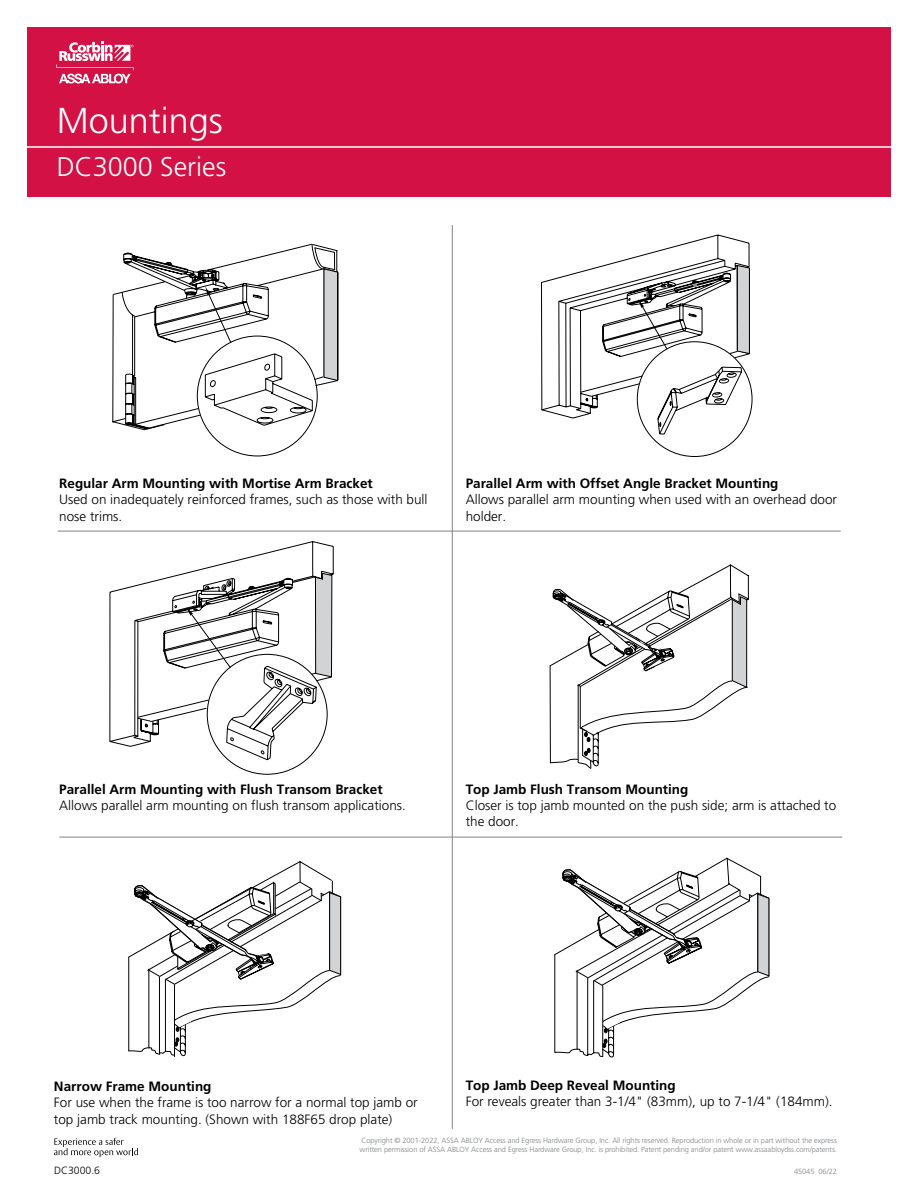
<style>
.page{position:relative;width:918px;height:1188px;background:#fff}
.page>*{position:absolute;margin:0;border:0;box-sizing:border-box;transform-origin:0 0}
.t1{font:300 36px "Frutiger LT Pro";color:#fff}
.t2{font:300 27px "Frutiger LT Pro";color:#fff}
.t3{font:300 13.5px/16.2px "Frutiger LT Pro";color:#000}
.t4{font:700 13.5px "Frutiger LT Pro";color:#000}
.t5{font:300 10.5px "Frutiger LT Pro";color:#000}
.t6{font:300 7.5px/9px "A1 AB+PGRPII+Frutiger LT Pro";letter-spacing:-.01em;color:#808285}
.t7{font:300 7.5px "A1 BF+PGRPII+Frutiger LT Pro";letter-spacing:-.01em;color:#808285}
</style>
<div class="page">
<svg style="left:54px;top:1138px;width:84px;height:19px"></svg>
<div style="left:27px;top:27px;width:864px;height:169px;background:#d31145"></div>
<hr style="left:13px;top:146px;width:891px;height:2px;background:#fff">
<svg style="left:56px;top:42px;width:78px;height:42px"></svg>
<svg style="left:113px;top:244px;width:226px;height:213px"></svg>
<svg style="left:541px;top:235px;width:212px;height:222px"></svg>
<svg style="left:109px;top:541px;width:225px;height:220px"></svg>
<svg style="left:138px;top:573px;width:194px;height:158px"></svg>
<svg style="left:549px;top:564px;width:200px;height:205px"></svg>
<svg style="left:128px;top:860px;width:214px;height:197px"></svg>
<svg style="left:554px;top:857px;width:215px;height:200px"></svg>
<hr style="left:452px;top:225px;width:1px;height:904px;background:#808285">
<hr style="left:58px;top:531px;width:783px;height:1px;background:#808285">
<hr style="left:59px;top:837px;width:783px;height:1px;background:#808285">
<h1 class="t1" style="left:57px;top:99px;width:168px">Mountings</h1>
<h2 class="t2" style="left:57px;top:151px;width:171px">DC3000 Series</h2>
<p class="t4" style="left:59px;top:475px;width:315px">Regular Arm Mounting with Mortise Arm Bracket</p>
<p class="t3" style="left:59px;top:492px;width:370px">Used on inadequately reinforced frames, such as those with bull nose trims.</p>
<p class="t4" style="left:466px;top:475px;width:314px">Parallel Arm with Offset Angle Bracket Mounting</p>
<p class="t3" style="left:466px;top:492px;width:373px">Allows parallel arm mounting when used with an overhead door holder.</p>
<p class="t4" style="left:59px;top:781px;width:325px">Parallel Arm Mounting with Flush Transom Bracket</p>
<p class="t3" style="left:59px;top:797px;width:348px">Allows parallel arm mounting on flush transom applications.</p>
<p class="t4" style="left:466px;top:781px;width:224px">Top Jamb Flush Transom Mounting</p>
<p class="t3" style="left:466px;top:797px;width:372px">Closer is top jamb mounted on the push side; arm is attached to the door.</p>
<p class="t4" style="left:54px;top:1078px;width:159px">Narrow Frame Mounting</p>
<p class="t3" style="left:54px;top:1095px;width:365px">For use when the frame is too narrow for a normal top jamb or top jamb track mounting. (Shown with 188F65 drop plate)</p>
<p class="t4" style="left:466px;top:1077px;width:212px">Top Jamb Deep Reveal Mounting</p>
<p class="t3" style="left:466px;top:1093px;width:368px">For reveals greater than 3-1/4" (83mm), up to 7-1/4" (184mm).</p>
<p class="t6" style="left:360px;top:1136px;width:479px">Copyright © 2001-2022, ASSA ABLOY Access and Egress Hardware Group, Inc. All rights reserved. Reproduction in whole or in part without the express written permission of ASSA ABLOY Access and Egress Hardware Group, Inc. is prohibited. Patent pending and/or patent www.assaabloydss.com/patents.</p>
<p class="t5" style="left:54px;top:1164px;width:48px">DC3000.6</p>
<p class="t7" style="left:794px;top:1167px;width:44px">45045 06/22</p>
</div>
